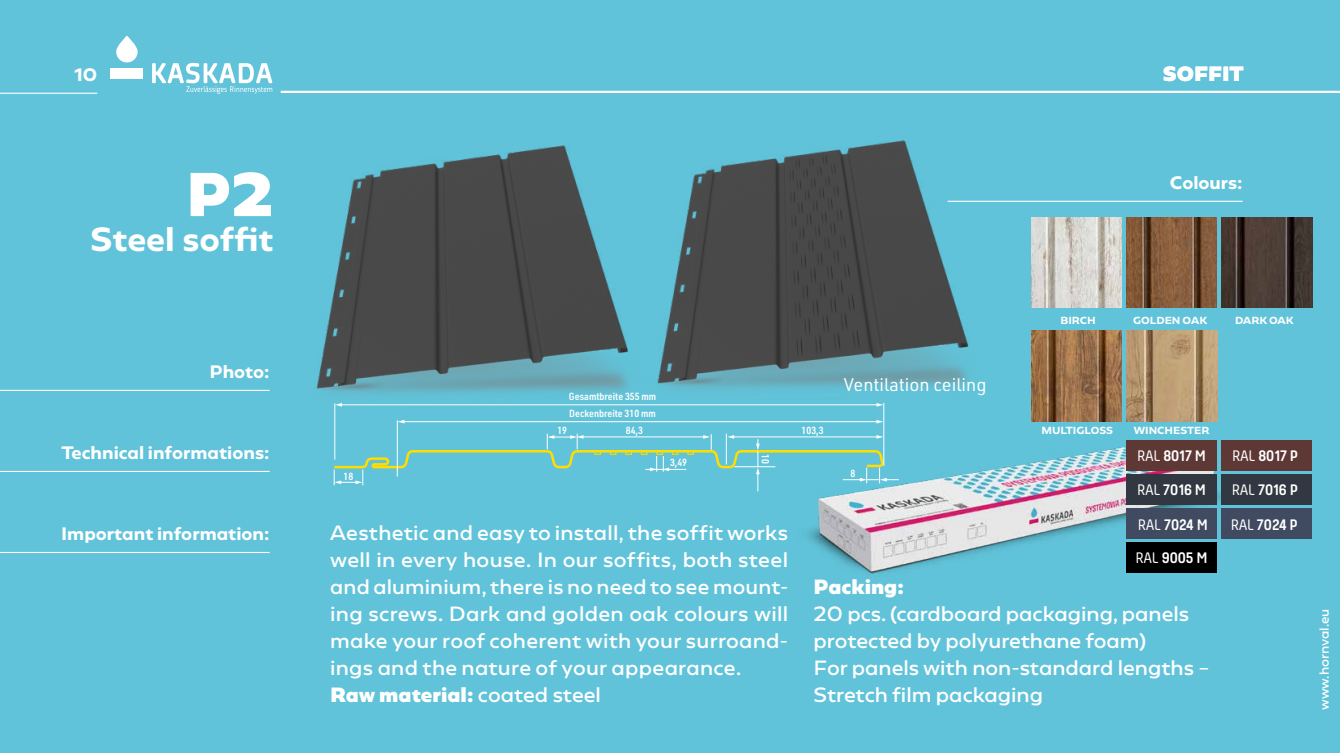
<style>
.page{position:relative;width:1340px;height:753px;background:#fff}
.page>*{position:absolute;margin:0;border:0;box-sizing:border-box;transform-origin:0 0}
.t1{font:900 54px "Geometrica";color:#fff}
.t2{font:700 29.25px "Geometrica";color:#fff}
.t3{font:18px/27px "Geometrica";letter-spacing:.01em;color:#fff}
.t4{font:18px "URWDIN";color:#fff}
.t5{font:900 18px "Geometrica";color:#fff}
.t6{font:700 15.75px "Geometrica";color:#fff}
.t7{font:700 15.75px "Hansom FY";color:#fff}
.t8{font:11.25px "Geometrica";color:#fff}
.t9{font:600 10.12px "URWDIN Semi Cond";color:#fff}
.t10{font:700 9px "Geometrica";color:#fff}
.s1{font-weight:400}
.s2{font-weight:900}
</style>
<div class="page">
<div style="left:0;top:0;width:1339px;height:753px;background:#61c3d9"></div>
<hr style="left:0;top:93px;width:97px;height:1px;background:#fff">
<hr style="left:281px;top:91px;width:1058px;height:2px;background:#fff">
<hr style="left:0;top:552px;width:269px;height:1px;background:#fff">
<hr style="left:0;top:471px;width:269px;height:1px;background:#fff">
<hr style="left:0;top:390px;width:269px;height:1px;background:#fff">
<hr style="left:947px;top:201px;width:295px;height:1px;background:#fff">
<svg style="left:116px;top:36px;width:22px;height:26px"></svg>
<div style="left:111px;top:68px;width:32px;height:11px;background:#fff"></div>
<svg style="left:152px;top:63px;width:120px;height:31px"></svg>
<img style="left:227px;top:145px;width:343px;height:248px">
<img style="left:570px;top:140px;width:487px;height:251px">
<hr style="left:403px;top:421px;width:474px;height:1px;background:#fff">
<svg style="left:398px;top:420px;width:6px;height:3px"></svg>
<hr style="left:397px;top:420px;width:1px;height:56px;background:#fff">
<hr style="left:341px;top:404px;width:536px;height:1px;background:#fff">
<svg style="left:335px;top:403px;width:7px;height:3px"></svg>
<svg style="left:876px;top:403px;width:7px;height:3px"></svg>
<hr style="left:334px;top:403px;width:1px;height:56px;background:#fff">
<hr style="left:883px;top:403px;width:1px;height:63px;background:#fff">
<svg style="left:333px;top:433px;width:449px;height:58px"></svg>
<img style="left:782px;top:421px;width:530px;height:153px">
<div style="left:1126px;top:440px;width:90px;height:31px;background:#5e3834"></div>
<div style="left:1221px;top:440px;width:91px;height:31px;background:#5e3834"></div>
<div style="left:1126px;top:509px;width:90px;height:30px;background:#404a60"></div>
<div style="left:1221px;top:509px;width:91px;height:30px;background:#404a60"></div>
<div style="left:1126px;top:542px;width:90px;height:30px;background:#000"></div>
<div style="left:1221px;top:475px;width:91px;height:30px;background:#323841"></div>
<div style="left:1126px;top:474px;width:90px;height:31px;background:#323841"></div>
<img style="left:1031px;top:217px;width:90px;height:91px">
<img style="left:1126px;top:217px;width:90px;height:91px">
<img style="left:1221px;top:217px;width:91px;height:91px">
<img style="left:1031px;top:330px;width:90px;height:91px">
<img style="left:1126px;top:330px;width:91px;height:91px">
<p class="t6" style="left:74px;top:64px;width:24px">10</p>
<p class="t5" style="left:1162px;top:61px;width:82px">SOFFIT</p>
<h1 class="t1" style="left:186px;top:156px;width:89px">P2</h1>
<h2 class="t2" style="left:90px;top:219px;width:185px">Steel soffit</h2>
<p class="t6" style="left:1169px;top:172px;width:74px">Colours:</p>
<p class="t10" style="left:1060px;top:314px;width:37px">BIRCH</p>
<p class="t10" style="left:1133px;top:314px;width:75px">GOLDEN OAK</p>
<p class="t10" style="left:1234px;top:314px;width:60px">DARK OAK</p>
<p class="t6" style="left:210px;top:361px;width:61px">Photo:</p>
<p class="t9" style="left:569px;top:389px;width:89px">Gesamtbreite 355 mm</p>
<p class="t4" style="left:843px;top:372px;width:144px">Ventilation ceiling</p>
<p class="t9" style="left:569px;top:406px;width:88px">Deckenbreite 310 mm</p>
<p class="t6" style="left:61px;top:442px;width:210px">Technical informations:</p>
<p class="t9" style="left:343px;top:469px;width:11px">18</p>
<p class="t9" style="left:557px;top:424px;width:11px">19</p>
<p class="t9" style="left:626px;top:423px;width:19px">84,3</p>
<p class="t9" style="left:801px;top:423px;width:23px">103,3</p>
<p class="t9" style="left:772px;top:453px;width:11px;rotate:90deg">10</p>
<p class="t9" style="left:670px;top:455px;width:19px">3,49</p>
<p class="t9" style="left:850px;top:466px;width:6px">8</p>
<p class="t10" style="left:1041px;top:424px;width:73px">MULTIGLOSS</p>
<p class="t10" style="left:1133px;top:424px;width:77px">WINCHESTER</p>
<p class="t7" style="left:1137px;top:447px;width:70px"><span class="s1">RAL</span> 8017 M</p>
<p class="t7" style="left:1232px;top:447px;width:67px"><span class="s1">RAL</span> 8017 P</p>
<p class="t7" style="left:1137px;top:481px;width:70px"><span class="s1">RAL</span> 7016 M</p>
<p class="t7" style="left:1232px;top:481px;width:67px"><span class="s1">RAL</span> 7016 P</p>
<p class="t6" style="left:61px;top:523px;width:210px">Important information:</p>
<p class="t3" style="left:330px;top:519px;width:459px">Aesthetic and easy to install, the soffit works well in every house. In our soffits, both steel and aluminium, there is no need to see mount&shy;ing screws. Dark and golden oak colours will make your roof coherent with your surroand&shy;ings and the nature of your appearance.<br><span class="s2">Raw material:</span> coated steel</p>
<p class="t7" style="left:1138px;top:515px;width:71px"><span class="s1">RAL</span> 7024 M</p>
<p class="t7" style="left:1230px;top:515px;width:68px"><span class="s1">RAL</span> 7024 P</p>
<p class="t7" style="left:1135px;top:548px;width:73px"><span class="s1">RAL</span> 9005 M</p>
<p class="t5" style="left:813px;top:574px;width:92px">Packing:</p>
<p class="t3" style="left:813px;top:600px;width:397px">20 pcs. (cardboard packaging, panels protected by polyurethane foam)<br>For panels with non-standard lengths – Stretch film packaging</p>
<p class="t8" style="left:1316px;top:710px;width:102px;rotate:-90deg">www.hornval.eu</p>
</div>
